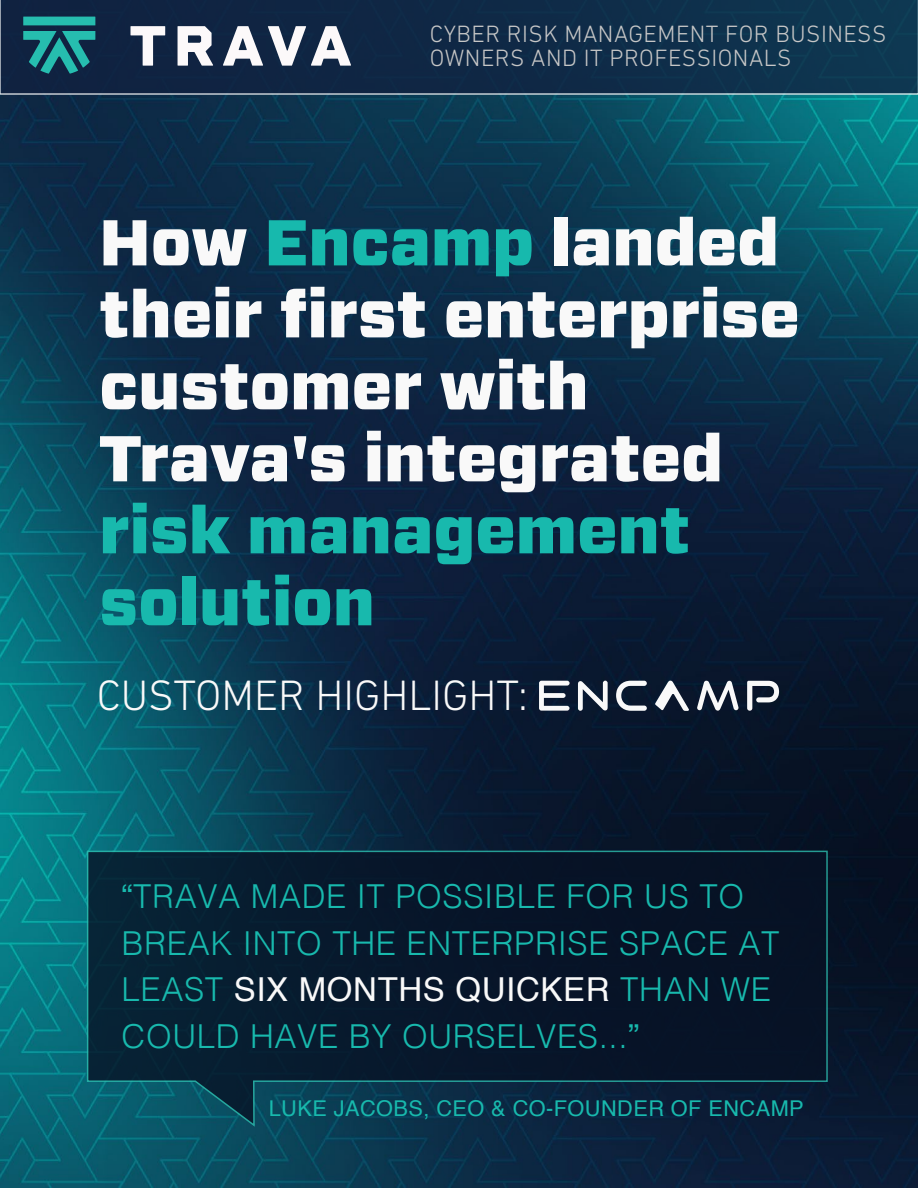
<style>
.page{position:relative;width:918px;height:1188px;background:#fff}
.page>*{position:absolute;margin:0;border:0;box-sizing:border-box;transform-origin:0 0}
.t1{font:900 64.5px/72px "Forza";color:#f9f9f9}
.t2{font:900 64.5px/72px "Forza";color:#18b9ad}
.t3{font:300 43.2px "DIN Next LT Pro";color:#f9f9f9}
.t4{font:300 33px/46.5px "Helvetica";letter-spacing:.02em;color:#18b9ad}
.t5{font:300 24px/24px "DIN Next LT Pro";letter-spacing:.02em;color:#c6c6c6}
.t6{font:21.75px "Helvetica";letter-spacing:.02em;color:#18b9ad}
.s1{color:#17b9ad}
.s2{font-weight:400}
.s3{font-weight:400;color:#f9f9f9}
</style>
<div class="page">
<img style="left:0;top:95px;width:918px;height:1093px">
<svg style="left:0;top:0;width:918px;height:95px;background:#132f4b"></svg>
<svg style="left:87px;top:851px;width:741px;height:276px;background:#071e31"></svg>
<svg style="left:130px;top:26px;width:221px;height:40px"></svg>
<svg style="left:23px;top:17px;width:72px;height:57px;background:#1b747b"></svg>
<svg style="left:578px;top:681px;width:30px;height:30px"></svg>
<svg style="left:616px;top:681px;width:31px;height:30px"></svg>
<svg style="left:697px;top:681px;width:42px;height:30px"></svg>
<svg style="left:747px;top:681px;width:32px;height:30px"></svg>
<svg style="left:655px;top:681px;width:34px;height:30px"></svg>
<svg style="left:539px;top:681px;width:31px;height:30px"></svg>
<p class="t5" style="left:430px;top:24px;width:458px">CYBER RISK MANAGEMENT FOR BUSINESS<br>OWNERS AND IT PROFESSIONALS</p>
<h1 class="t1" style="left:99px;top:210px;width:702px">How <span class="s1">Encamp</span> landed their first enterprise customer with<br>Trava's integrated</h1>
<h1 class="t2" style="left:99px;top:498px;width:592px">risk management solution</h1>
<h2 class="t3" style="left:97px;top:678px;width:433px">CUSTOMER HIGHLIGHT:</h2>
<p class="t4" style="left:122px;top:876px;width:660px"><span class="s2">“</span>TRAVA MADE IT POSSIBLE FOR US TO<br>BREAK INTO THE ENTERPRISE SPACE AT<br>LEAST <span class="s3">SIX MONTHS QUICKER</span> THAN WE<br>COULD HAVE BY OURSELVES...<span class="s2">”</span></p>
<p class="t6" style="left:269px;top:1100px;width:536px">LUKE JACOBS, CEO &amp; CO-FOUNDER OF ENCAMP</p>
</div>
